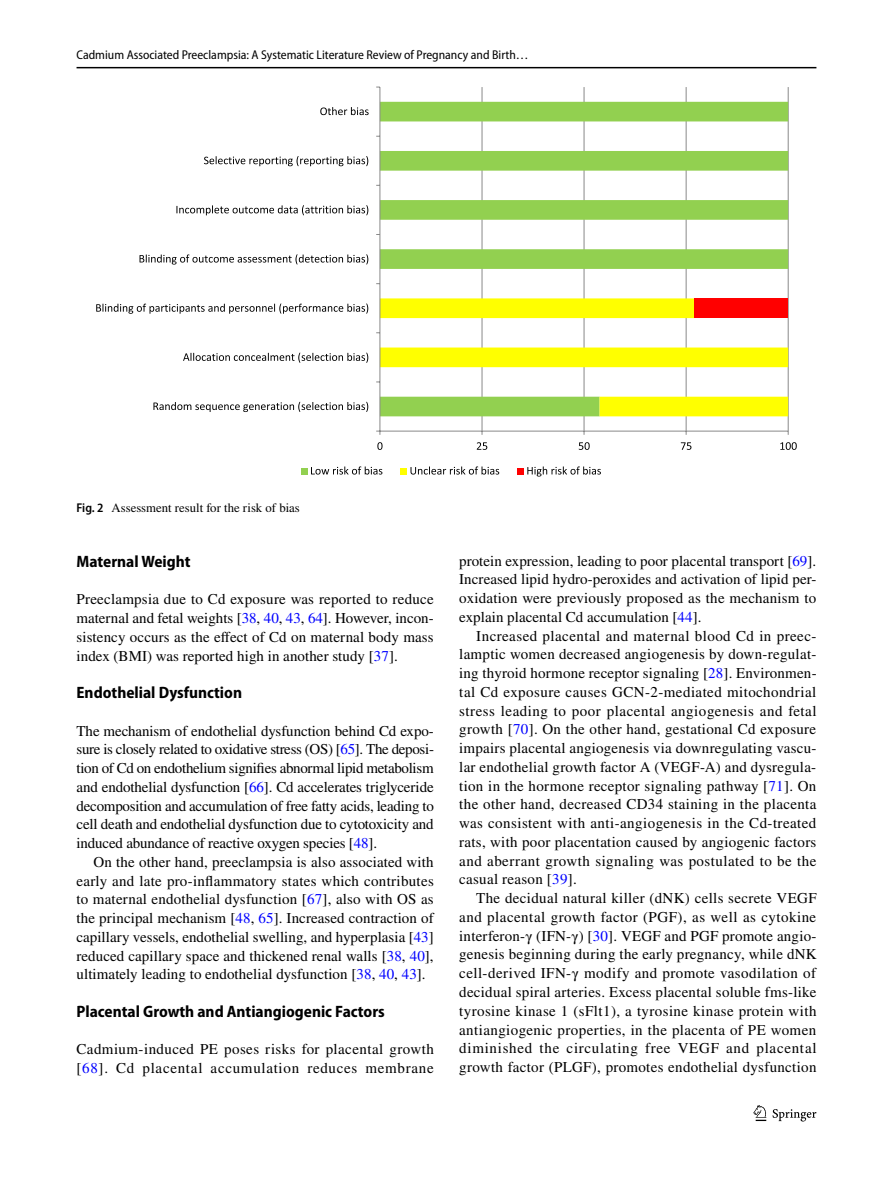
<style>
.page{position:relative;width:893px;height:1187px;background:#fff}
.page>*{position:absolute;margin:0;border:0;box-sizing:border-box;transform-origin:0 0}
.t1{font:700 semi-condensed 16.5px "Myriad Pro";color:#000}
.t2{font:15px/18.8px "STIX";letter-spacing:.015em;color:#000;text-align:justify}
.t3{font:15px/18.8px "STIX";letter-spacing:.04em;color:#000}
.t4{font:12.75px "Myriad Pro Semi Cn 3";color:#000}
.t5{font:12.75px "STIX";color:#000}
.s1{font-family:"Myriad Pro";font-weight:600;font-stretch:semi-condensed}
.s2{color:#00f}
</style>
<div class="page">
<hr style="left:77px;top:67px;width:739px;height:1px;background:#000">
<svg style="left:753px;top:1105px;width:13px;height:15px"></svg>
<svg style="left:773px;top:1109px;width:43px;height:12px"></svg>
<hr style="left:482px;top:87px;width:1px;height:344px;background:#898989">
<hr style="left:584px;top:87px;width:1px;height:344px;background:#898989">
<hr style="left:686px;top:87px;width:1px;height:344px;background:#898989">
<hr style="left:788px;top:87px;width:1px;height:344px;background:#898989">
<svg style="left:381px;top:102px;width:407px;height:196px"></svg>
<svg style="left:381px;top:298px;width:407px;height:118px"></svg>
<div style="left:694px;top:298px;width:94px;height:20px;background:#f00"></div>
<hr style="left:380px;top:430px;width:408px;height:1px;background:#898989">
<hr style="left:380px;top:87px;width:1px;height:344px;background:#898989">
<svg style="left:376px;top:430px;width:5px;height:5px"></svg>
<svg style="left:377px;top:442px;width:5px;height:8px"></svg>
<svg style="left:477px;top:442px;width:10px;height:8px"></svg>
<svg style="left:579px;top:442px;width:11px;height:8px"></svg>
<svg style="left:681px;top:442px;width:10px;height:8px"></svg>
<svg style="left:780px;top:442px;width:17px;height:8px"></svg>
<svg style="left:153px;top:402px;width:215px;height:10px"></svg>
<svg style="left:183px;top:352px;width:185px;height:11px"></svg>
<svg style="left:96px;top:303px;width:272px;height:11px"></svg>
<svg style="left:140px;top:254px;width:228px;height:10px"></svg>
<svg style="left:176px;top:205px;width:192px;height:10px"></svg>
<svg style="left:204px;top:156px;width:164px;height:10px"></svg>
<svg style="left:320px;top:107px;width:49px;height:8px"></svg>
<svg style="left:301px;top:466px;width:81px;height:8px"></svg>
<div style="left:400px;top:468px;width:7px;height:6px;background:#ff0"></div>
<svg style="left:410px;top:466px;width:89px;height:8px"></svg>
<div style="left:517px;top:468px;width:7px;height:6px;background:#f00"></div>
<svg style="left:527px;top:466px;width:74px;height:10px"></svg>
<p class="t4" style="left:77px;top:48px;width:454px">Cadmium Associated Preeclampsia: A Systematic Literature Review of Pregnancy and Birth…</p>
<p class="t5" style="left:77px;top:498px;width:225px"><span class="s1">Fig. 2</span> Assessment result for the risk of bias</p>
<p class="t1" style="left:77px;top:552px;width:115px">Maternal Weight</p>
<p class="t2" style="left:77px;top:590px;width:359px">Preeclampsia due to Cd exposure was reported to reduce maternal and fetal weights [<span class="s2">38</span>, <span class="s2">40</span>, <span class="s2">43</span>, <span class="s2">64</span>]. However, incon&shy;sistency occurs as the effect of Cd on maternal body mass index (BMI) was reported high in another study [<span class="s2">37</span>].</p>
<p class="t1" style="left:77px;top:683px;width:167px">Endothelial Dysfunction</p>
<p class="t2" style="left:77px;top:722px;width:359px">The mechanism of endothelial dysfunction behind Cd expo&shy;sure is closely related to oxidative stress (OS) [<span class="s2">65</span>]. The deposi&shy;tion of Cd on endothelium signifies abnormal lipid metabolism and endothelial dysfunction [<span class="s2">66</span>]. Cd accelerates triglyceride decomposition and accumulation of free fatty acids, leading to cell death and endothelial dysfunction due to cytotoxicity and induced abundance of reactive oxygen species [<span class="s2">48</span>].</p>
<p class="t2" style="left:77px;top:853px;width:359px;text-indent:17px">On the other hand, preeclampsia is also associated with early and late pro-inflammatory states which contributes to maternal endothelial dysfunction [<span class="s2">67</span>], also with OS as the principal mechanism [<span class="s2">48</span>, <span class="s2">65</span>]. Increased contraction of capillary vessels, endothelial swelling, and hyperplasia [<span class="s2">43</span>] reduced capillary space and thickened renal walls [<span class="s2">38</span>, <span class="s2">40</span>], ultimately leading to endothelial dysfunction [<span class="s2">38</span>, <span class="s2">40</span>, <span class="s2">43</span>].</p>
<p class="t1" style="left:77px;top:1002px;width:310px">Placental Growth and Antiangiogenic Factors</p>
<p class="t3" style="left:77px;top:1040px;width:359px">Cadmium-induced PE poses risks for placental growth [<span class="s2">68</span>]. Cd placental accumulation reduces membrane</p>
<p class="t2" style="left:459px;top:552px;width:359px">protein expression, leading to poor placental transport [<span class="s2">69</span>].<br>Increased lipid hydro-peroxides and activation of lipid per&shy;oxidation were previously proposed as the mechanism to explain placental Cd accumulation [<span class="s2">44</span>].</p>
<p class="t2" style="left:459px;top:627px;width:359px;text-indent:17px">Increased placental and maternal blood Cd in preec&shy;lamptic women decreased angiogenesis by down-regulat&shy;ing thyroid hormone receptor signaling [<span class="s2">28</span>]. Environmen&shy;tal Cd exposure causes GCN-2-mediated mitochondrial stress leading to poor placental angiogenesis and fetal growth [<span class="s2">70</span>]. On the other hand, gestational Cd exposure impairs placental angiogenesis via downregulating vascu&shy;lar endothelial growth factor A (VEGF-A) and dysregula&shy;tion in the hormone receptor signaling pathway [<span class="s2">71</span>]. On the other hand, decreased CD34 staining in the placenta was consistent with anti-angiogenesis in the Cd-treated rats, with poor placentation caused by angiogenic factors and aberrant growth signaling was postulated to be the casual reason [<span class="s2">39</span>].</p>
<p class="t2" style="left:459px;top:889px;width:359px;text-indent:17px">The decidual natural killer (dNK) cells secrete VEGF and placental growth factor (PGF), as well as cytokine interferon-γ (IFN-γ) [<span class="s2">30</span>]. VEGF and PGF promote angio&shy;genesis beginning during the early pregnancy, while dNK cell-derived IFN-γ modify and promote vasodilation of decidual spiral arteries. Excess placental soluble fms-like tyrosine kinase 1 (sFlt1), a tyrosine kinase protein with antiangiogenic properties, in the placenta of PE women diminished the circulating free VEGF and placental growth factor (PLGF), promotes endothelial dysfunction</p>
</div>
